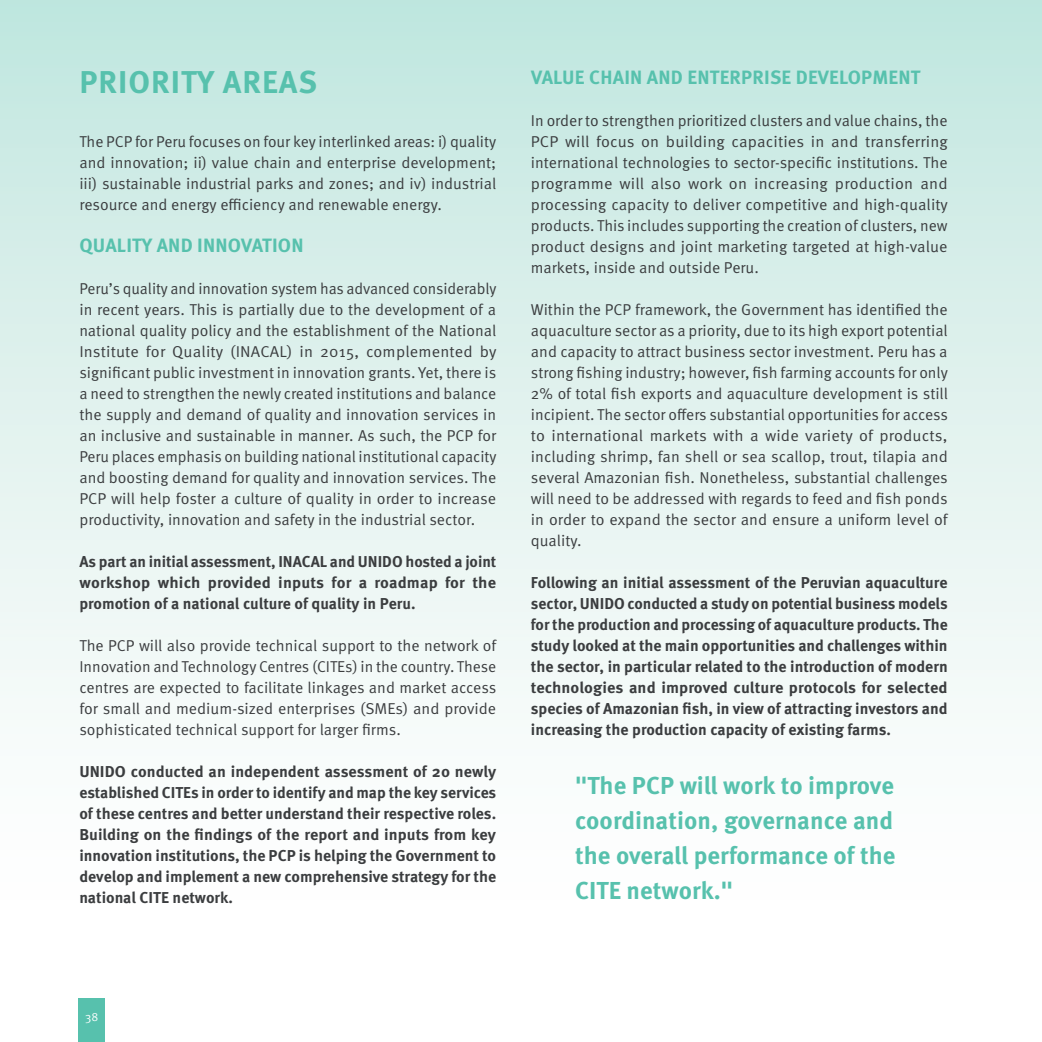
<style>
.page{position:relative;width:1042px;height:1042px;background:#fff}
.page>*{position:absolute;margin:0;border:0;box-sizing:border-box;transform-origin:0 0}
.Title_text_Simone{font:700 31.5px "Meta Pro";letter-spacing:.03em;color:#57c1ad}
.t1{font:700 24.5px/35px "Meta Pro";color:#57c1ad;text-align:justify}
.Body_Text_Simone{font:700 19.25px "Meta Pro";letter-spacing:.01em;color:#57c1ad}
.Body_Text_Simone-2{font:15.75px/21px "Meta Pro";color:#3b3d3f;text-align:justify}
.Body_Text_Simone-3{font:700 15.75px/21px "Meta Pro";color:#3b3d3f;text-align:justify}
.t2{font:11.9px "Meta OT Norm";color:#fff}
</style>
<div class="page">
<div style="left:78px;top:998px;width:27px;height:44px;background:#57c1ad"></div>
<div style="left:0;top:0;width:1042px;height:903px;background:linear-gradient(to bottom,#c2e7df,#fff)"></div>
<p class="Title_text_Simone" style="left:80px;top:62px;width:239px">PRIORITY AREAS</p>
<p class="Body_Text_Simone-2" style="left:79px;top:132px;width:418px">The PCP for Peru focuses on four key interlinked areas: i) quality and innovation; ii) value chain and enterprise development; iii) sustainable industrial parks and zones; and iv) industrial resource and energy efficiency and renewable energy.</p>
<p class="Body_Text_Simone" style="left:79px;top:233px;width:226px">QUALITY AND INNOVATION</p>
<p class="Body_Text_Simone-2" style="left:79px;top:279px;width:419px">Peru’s quality and innovation system has advanced considerably in recent years. This is partially due to the development of a national quality policy and the establishment of the National Institute for Quality (INACAL) in 2015, complemented by significant public investment in innovation grants. Yet, there is a need to strengthen the newly created institutions and balance the supply and demand of quality and innovation services in an inclusive and sustainable in manner. As such, the PCP for Peru places emphasis on building national institutional capacity and boosting demand for quality and innovation services. The PCP will help foster a culture of quality in order to increase productivity, innovation and safety in the industrial sector.</p>
<p class="Body_Text_Simone-3" style="left:79px;top:552px;width:418px">As part an initial assessment, INACAL and UNIDO hosted a joint workshop which provided inputs for a roadmap for the promotion of a national culture of quality in Peru.</p>
<p class="Body_Text_Simone-2" style="left:79px;top:636px;width:418px">The PCP will also provide technical support to the network of Innovation and Technology Centres (CITEs) in the country. These centres are expected to facilitate linkages and market access for small and medium-sized enterprises (SMEs) and provide sophisticated technical support for larger firms.</p>
<p class="Body_Text_Simone-3" style="left:79px;top:762px;width:418px">UNIDO conducted an independent assessment of 20 newly established CITEs in order to identify and map the key services of these centres and better understand their respective roles.<br>Building on the findings of the report and inputs from key innovation institutions, the PCP is helping the Government to develop and implement a new comprehensive strategy for the national CITE network.</p>
<p class="Body_Text_Simone" style="left:531px;top:65px;width:391px">VALUE CHAIN AND ENTERPRISE DEVELOPMENT</p>
<p class="Body_Text_Simone-2" style="left:531px;top:111px;width:418px">In order to strengthen prioritized clusters and value chains, the PCP will focus on building capacities in and transferring international technologies to sector-specific institutions. The programme will also work on increasing production and processing capacity to deliver competitive and high-quality products. This includes supporting the creation of clusters, new product designs and joint marketing targeted at high-value markets, inside and outside Peru.</p>
<p class="Body_Text_Simone-2" style="left:531px;top:300px;width:418px">Within the PCP framework, the Government has identified the aquaculture sector as a priority, due to its high export potential and capacity to attract business sector investment. Peru has a strong fishing industry; however, fish farming accounts for only 2% of total fish exports and aquaculture development is still incipient. The sector offers substantial opportunities for access to international markets with a wide variety of products, including shrimp, fan shell or sea scallop, trout, tilapia and several Amazonian fish. Nonetheless, substantial challenges will need to be addressed with regards to feed and fish ponds in order to expand the sector and ensure a uniform level of quality.</p>
<p class="Body_Text_Simone-3" style="left:531px;top:573px;width:418px">Following an initial assessment of the Peruvian aquaculture sector, UNIDO conducted a study on potential business models for the production and processing of aquaculture products. The study looked at the main opportunities and challenges within the sector, in particular related to the introduction of modern technologies and improved culture protocols for selected species of Amazonian fish, in view of attracting investors and increasing the production capacity of existing farms.</p>
<p class="t1" style="left:575px;top:769px;width:322px">"The PCP will work to improve coordination, governance and the overall performance of the CITE network."</p>
<p class="t2" style="left:85px;top:1009px;width:15px">38</p>
</div>
